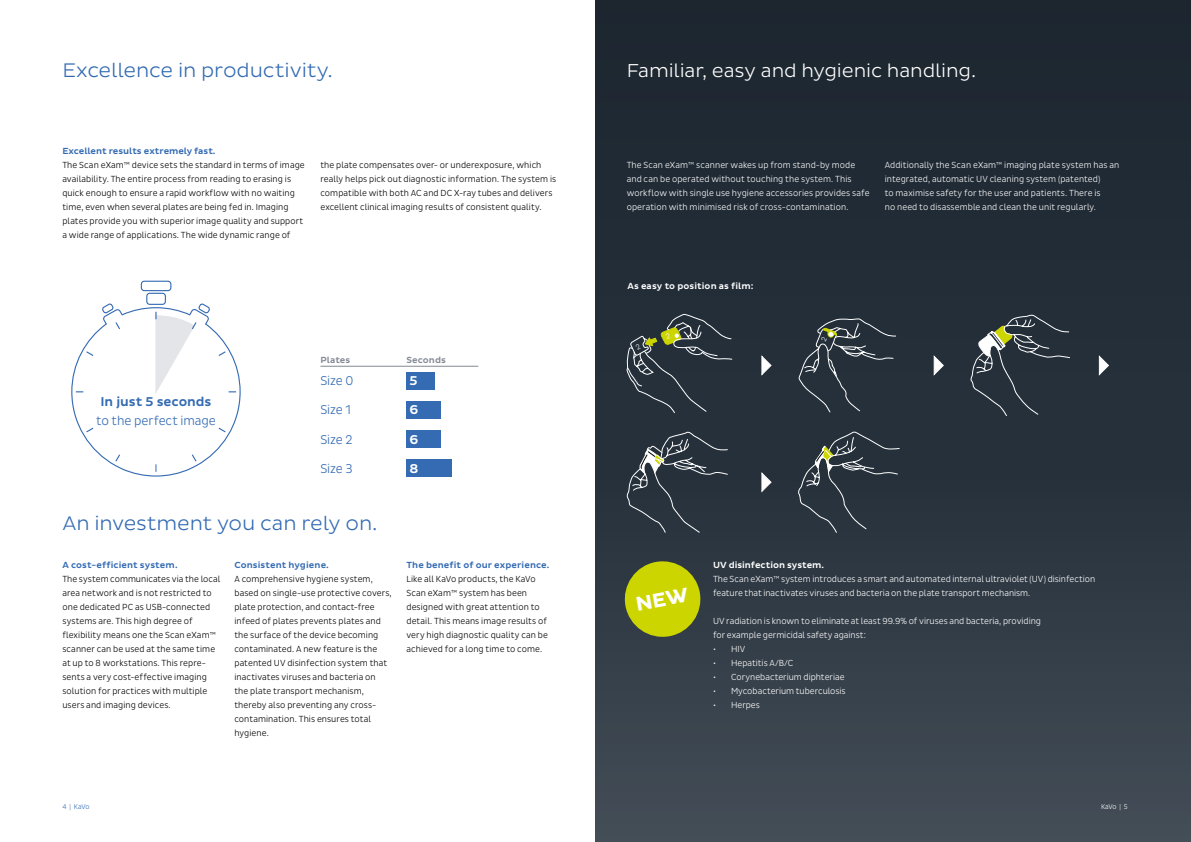
<style>
.page{position:relative;width:1191px;height:842px;background:#fff}
.page>*{position:absolute;margin:0;border:0;box-sizing:border-box;transform-origin:0 0}
.t1{font:300 20px "Pluto Sans";letter-spacing:-.005em;color:#346bb3}
.t2{font:300 19px "Pluto Sans";letter-spacing:-.01em;color:#fff}
.t3{font:300 13px "Pluto Sans Cond";letter-spacing:-.01em;color:#346bb3}
.t4{font:500 13px "Pluto Sans";letter-spacing:-.005em;color:#346bb3}
.t5{font:500 13px "Pluto Sans";color:#fff}
.t6{font:300 9px/14px "Pluto Sans Cond";letter-spacing:.01em;color:#000}
.t7{font:300 9px/14px "Pluto Sans Cond";letter-spacing:.005em;color:#fff}
.t8{font:500 9px "Pluto Sans";letter-spacing:.005em;color:#346bb3}
.t9{font:500 9px "Pluto Sans";letter-spacing:.005em;color:#fff}
.t10{font:500 9px "Pluto Sans";letter-spacing:.01em;color:#838994}
.t11{font:300 7px "Pluto Sans Cond";color:#346bb3}
.t12{font:300 7px "Pluto Sans Cond";color:#fff}
</style>
<div class="page">
<div style="left:595px;top:407px;width:596px;height:435px;background:linear-gradient(to bottom,#202b37,#444e57)"></div>
<div style="left:595px;top:0;width:596px;height:434px;background:#25303b"></div>
<svg style="left:626px;top:431px;width:102px;height:102px;background:#38424b"></svg>
<svg style="left:798px;top:431px;width:102px;height:102px;background:#353f48"></svg>
<svg style="left:761px;top:472px;width:11px;height:21px"></svg>
<svg style="left:71px;top:280px;width:170px;height:197px"></svg>
<div style="left:406px;top:372px;width:29px;height:17px;background:#346bb3"></div>
<div style="left:406px;top:401px;width:35px;height:17px;background:#346bb3"></div>
<div style="left:406px;top:430px;width:35px;height:17px;background:#346bb3"></div>
<div style="left:406px;top:459px;width:46px;height:17px;background:#346bb3"></div>
<hr style="left:320px;top:366px;width:158px;height:1px;background:#838994">
<svg style="left:970px;top:314px;width:100px;height:102px"></svg>
<svg style="left:761px;top:355px;width:11px;height:21px"></svg>
<svg style="left:933px;top:355px;width:11px;height:21px"></svg>
<svg style="left:1098px;top:355px;width:11px;height:21px"></svg>
<svg style="left:626px;top:314px;width:106px;height:99px"></svg>
<svg style="left:798px;top:318px;width:98px;height:95px"></svg>
<svg style="left:622px;top:558px;width:81px;height:82px;background:#99a216"></svg>
<h1 class="t1" style="left:62px;top:59px;width:272px">Excellence in productivity.</h1>
<h2 class="t2" style="left:626px;top:59px;width:351px">Familiar, easy and hygienic handling.</h2>
<p class="t8" style="left:62px;top:146px;width:155px">Excellent results extremely fast.</p>
<p class="t6" style="left:62px;top:158px;width:244px">The Scan eXam™ device sets the standard in terms of image availability. The entire process from reading to erasing is quick enough to ensure a rapid workflow with no waiting time, even when several plates are being fed in. Imaging plates provide you with superior image quality and support a wide range of applications. The wide dynamic range of</p>
<p class="t7" style="left:626px;top:158px;width:244px">The Scan eXam™ scanner wakes up from stand-by mode and can be operated without touching the system. This workflow with single use hygiene accessories provides safe operation with minimised risk of cross-contamination.</p>
<p class="t6" style="left:320px;top:158px;width:237px">the plate compensates over- or underexposure, which really helps pick out diagnostic information. The system is compatible with both AC and DC X-ray tubes and delivers excellent clinical imaging results of consistent quality.</p>
<p class="t7" style="left:884px;top:158px;width:236px">Additionally the Scan eXam™ imaging plate system has an integrated, automatic UV cleaning system (patented)<br>to maximise safety for the user and patients. There is<br>no need to disassemble and clean the unit regularly.</p>
<p class="t9" style="left:627px;top:281px;width:128px">As easy to position as film:</p>
<h3 class="t4" style="left:100px;top:394px;width:113px">In just 5 seconds</h3>
<h3 class="t3" style="left:96px;top:413px;width:121px">to the perfect image</h3>
<p class="t10" style="left:320px;top:355px;width:31px">Plates</p>
<p class="t10" style="left:406px;top:355px;width:41px">Seconds</p>
<h3 class="t3" style="left:320px;top:374px;width:34px">Size 0</h3>
<h3 class="t5" style="left:409px;top:374px;width:10px">5</h3>
<h3 class="t3" style="left:320px;top:403px;width:32px">Size 1</h3>
<h3 class="t5" style="left:409px;top:403px;width:10px">6</h3>
<h3 class="t3" style="left:320px;top:432px;width:34px">Size 2</h3>
<h3 class="t5" style="left:409px;top:432px;width:10px">6</h3>
<h3 class="t3" style="left:320px;top:461px;width:34px">Size 3</h3>
<h3 class="t5" style="left:409px;top:461px;width:10px">8</h3>
<h1 class="t1" style="left:62px;top:512px;width:317px">An investment you can rely on.</h1>
<p class="t8" style="left:62px;top:560px;width:117px">A cost-efficient system.</p>
<p class="t6" style="left:62px;top:572px;width:159px">The system communicates via the local area network and is not restricted to one dedicated PC as USB-connected systems are. This high degree of flexibility means one the Scan eXam™ scanner can be used at the same time at up to 8 workstations. This repre&shy;sents a very cost-effective imaging solution for practices with multiple users and imaging devices.</p>
<p class="t8" style="left:234px;top:560px;width:96px">Consistent hygiene.</p>
<p class="t6" style="left:234px;top:572px;width:159px">A comprehensive hygiene system, based on single-use protective covers, plate protection, and contact-free infeed of plates prevents plates and the surface of the device becoming contaminated. A new feature is the patented UV disinfection system that inactivates viruses and bacteria on the plate transport mechanism, thereby also preventing any cross&shy;contamination. This ensures total hygiene.</p>
<p class="t8" style="left:406px;top:560px;width:145px">The benefit of our experience.</p>
<p class="t6" style="left:406px;top:572px;width:143px">Like all KaVo products, the KaVo<br>Scan eXam™ system has been designed with great attention to detail. This means image results of very high diagnostic quality can be achieved for a long time to come.</p>
<p class="t9" style="left:713px;top:560px;width:113px">UV disinfection system.</p>
<p class="t7" style="left:713px;top:572px;width:384px">The Scan eXam™ system introduces a smart and automated internal ultraviolet (UV) disinfection feature that inactivates viruses and bacteria on the plate transport mechanism.</p>
<p class="t7" style="left:713px;top:614px;width:329px">UV radiation is known to eliminate at least 99.9% of viruses and bacteria, providing for example germicidal safety against:</p>
<p class="t7" style="left:713px;top:642px;width:34px">• HIV</p>
<p class="t7" style="left:713px;top:656px;width:82px">• Hepatitis A/B/C</p>
<p class="t7" style="left:713px;top:670px;width:133px">• Corynebacterium diphteriae</p>
<p class="t7" style="left:713px;top:684px;width:134px">• Mycobacterium tuberculosis</p>
<p class="t7" style="left:713px;top:698px;width:48px">• Herpes</p>
<p class="t11" style="left:62px;top:803px;width:29px">4 | KaVo</p>
<p class="t12" style="left:1101px;top:803px;width:28px">KaVo | 5</p>
</div>
